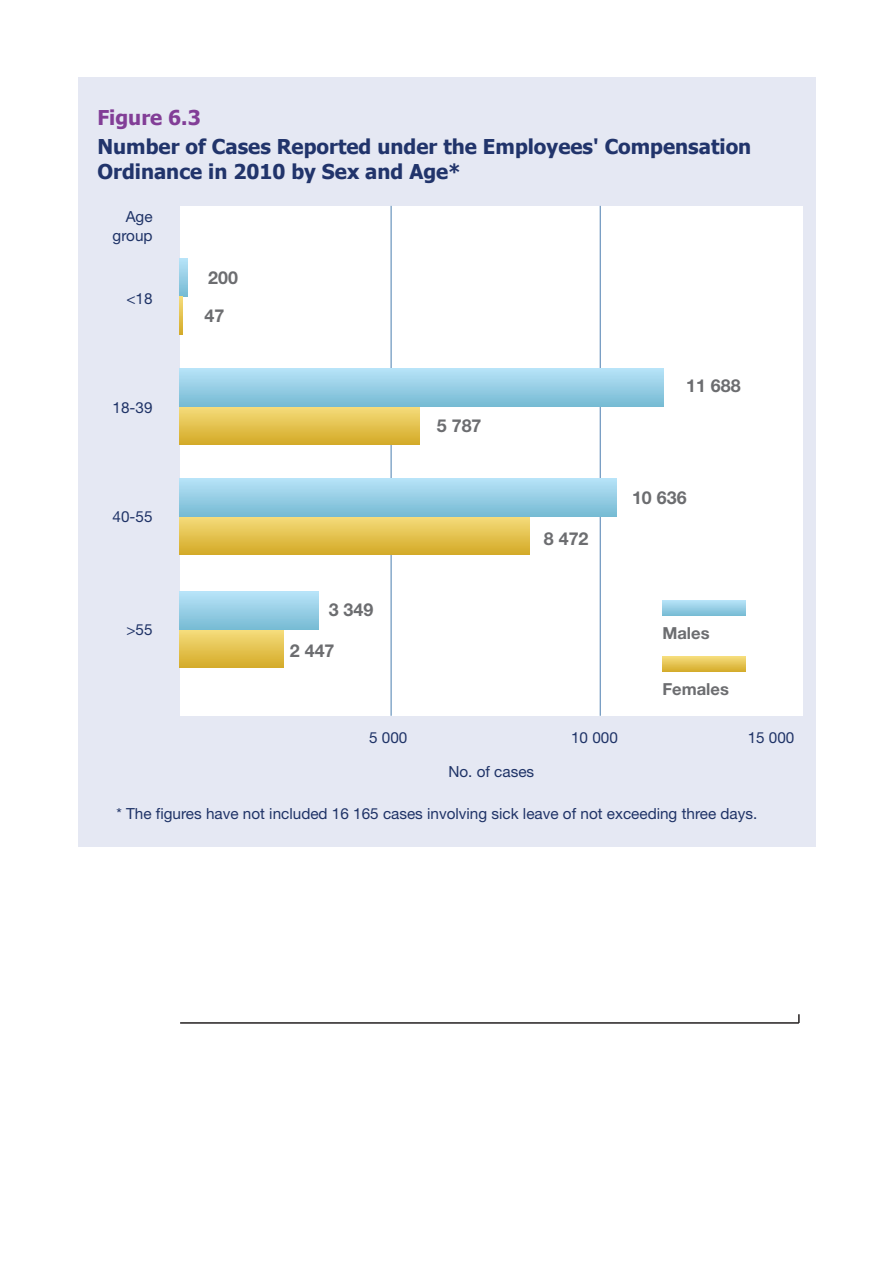
<style>
.page{position:relative;width:893px;height:1263px;background:#fff}
.page>*{position:absolute;margin:0;border:0;box-sizing:border-box;transform-origin:0 0}
.t1{font:700 20.4px/24.5px "Tahoma";color:#21346b}
.t2{font:700 20.4px "Tahoma";color:#823e97}
.t3{font:700 17.85px "Helvetica Neue";color:#6c6d70}
.t4{font:700 16.65px "Helvetica Neue";color:#6c6d70}
.t5{font:15.3px/18.3px "Helvetica Neue";color:#1f3367;text-align:right}
</style>
<div class="page">
<div style="left:78px;top:77px;width:737px;height:769px;background:#e5e8f3"></div>
<div style="left:180px;top:206px;width:623px;height:510px;background:#fff"></div>
<hr style="left:180px;top:1022px;width:619px;height:2px;background:#231f20">
<svg style="left:798px;top:1014px;width:2px;height:9px"></svg>
<hr style="left:391px;top:206px;width:1px;height:510px;background:#4b7eaf">
<hr style="left:600px;top:206px;width:1px;height:510px;background:#4b7eaf">
<svg style="left:662px;top:600px;width:83px;height:15px"></svg>
<svg style="left:662px;top:656px;width:83px;height:16px"></svg>
<div style="left:180px;top:406px;width:239px;height:38px;background:linear-gradient(to bottom,#f6dd7c,#d5ac2b)"></div>
<div style="left:180px;top:516px;width:349px;height:38px;background:linear-gradient(to bottom,#f6dd7c,#d5ac2b)"></div>
<div style="left:180px;top:630px;width:103px;height:38px;background:linear-gradient(to bottom,#f5dc7c,#d5ac2a)"></div>
<svg style="left:180px;top:258px;width:7px;height:38px"></svg>
<div style="left:180px;top:368px;width:483px;height:38px;background:linear-gradient(to bottom,#b8e3f8,#79bcd4)"></div>
<div style="left:180px;top:478px;width:437px;height:38px;background:linear-gradient(to bottom,#b8e3f8,#79bcd4)"></div>
<div style="left:180px;top:592px;width:138px;height:38px;background:linear-gradient(to bottom,#b8e3f8,#78bcd4)"></div>
<svg style="left:180px;top:296px;width:2px;height:38px"></svg>
<hr style="left:179px;top:675px;width:2px;height:348px;background:#231f20">
<div style="left:180px;top:926px;width:619px;height:54px;background:#fff"></div>
<div style="left:180px;top:787px;width:101px;height:54px;background:#e5e8f3"></div>
<div style="left:180px;top:718px;width:138px;height:54px;background:#e5e8f3"></div>
<p class="t2" style="left:97px;top:103px;width:105px">Figure 6.3</p>
<h3 class="t1" style="left:97px;top:133px;width:655px">Number of Cases Reported under the Employees' Compensation<br>Ordinance in 2010 by Sex and Age*</h3>
<p class="t5" style="left:113px;top:208px;width:41px">Age group</p>
<p class="t3" style="left:208px;top:266px;width:31px">200</p>
<p class="t5" style="left:126px;top:289px;width:28px">&lt;18</p>
<p class="t3" style="left:204px;top:305px;width:21px">47</p>
<p class="t5" style="left:113px;top:398px;width:41px">18-39</p>
<p class="t5" style="left:113px;top:507px;width:41px">40-55</p>
<p class="t3" style="left:329px;top:599px;width:46px">3 349</p>
<p class="t3" style="left:437px;top:415px;width:46px">5 787</p>
<p class="t3" style="left:544px;top:527px;width:46px">8 472</p>
<p class="t3" style="left:686px;top:375px;width:56px">11 688</p>
<p class="t3" style="left:632px;top:486px;width:56px">10 636</p>
<p class="t5" style="left:126px;top:620px;width:28px">&gt;55</p>
<h4 class="t4" style="left:662px;top:623px;width:49px">Males</h4>
<p class="t3" style="left:290px;top:639px;width:46px">2 447</p>
<p class="t4" style="left:662px;top:679px;width:68px">Females</p>
<p class="t5" style="left:369px;top:729px;width:40px">5 000</p>
<p class="t5" style="left:571px;top:729px;width:48px">10 000</p>
<p class="t5" style="left:748px;top:729px;width:48px">15 000</p>
<p class="t5" style="left:448px;top:762px;width:87px">No. of cases</p>
<p class="t5" style="left:117px;top:804px;width:642px">* The figures have not included 16 165 cases involving sick leave of not exceeding three days.</p>
</div>
